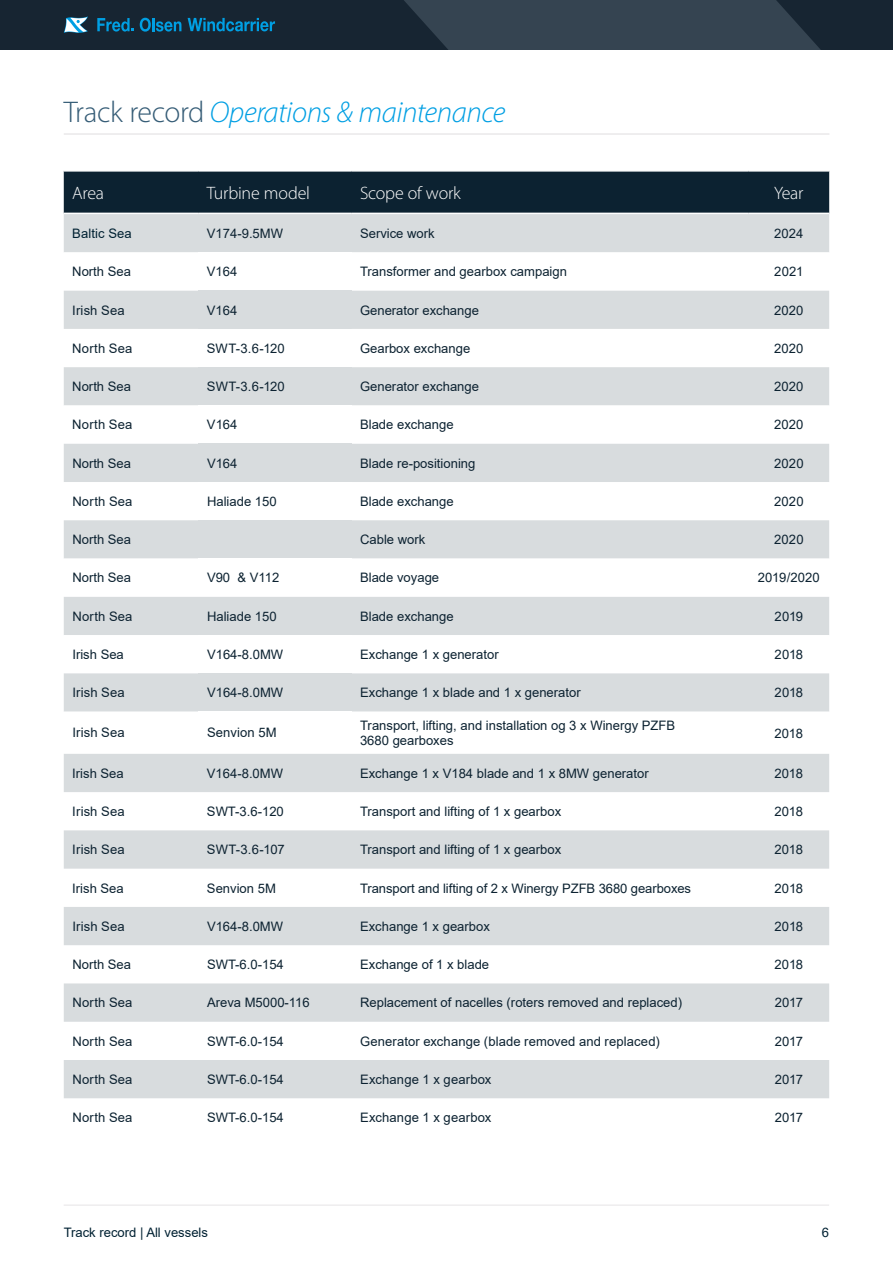
<style>
.page{position:relative;width:893px;height:1263px;background:#fff}
.page>*{position:absolute;margin:0;border:0;box-sizing:border-box;transform-origin:0 0}
.t1{font:italic 300 30px "Myriad Pro";letter-spacing:-.015em;color:#009fe3}
.t2{font:300 18px "Myriad Pro";letter-spacing:-.01em;color:#fff}
.t3{font:13.05px/15.8px "Arial";color:#0c2231}
.t4{font:13.05px "Arial";color:#002132}
.s1{font-style:normal;color:#355c76}
</style>
<div class="page">
<hr style="left:64px;top:1204px;width:765px;height:2px;background:#eeedee">
<hr style="left:64px;top:133px;width:765px;height:2px;background:#eeedee">
<svg style="left:0;top:0;width:893px;height:49px;background:#233543"></svg>
<svg style="left:64px;top:172px;width:765px;height:80px;background:#64727b"></svg>
<div style="left:198px;top:213px;width:153px;height:39px;background:#d8dcde"></div>
<svg style="left:64px;top:291px;width:765px;height:501px"></svg>
<div style="left:64px;top:830px;width:765px;height:39px;background:#d8dcde"></div>
<div style="left:64px;top:907px;width:765px;height:38px;background:#d8dcde"></div>
<div style="left:64px;top:983px;width:765px;height:39px;background:#d8dcde"></div>
<div style="left:64px;top:1060px;width:765px;height:38px;background:#d8dcde"></div>
<hr style="left:64px;top:213px;width:134px;height:1px;background:#fff">
<hr style="left:198px;top:213px;width:153px;height:1px;background:#fff">
<hr style="left:351px;top:213px;width:397px;height:1px;background:#fff">
<hr style="left:748px;top:213px;width:81px;height:1px;background:#fff">
<h1 class="t1" style="left:64px;top:96px;width:443px"><span class="s1">Track record</span> Operations &amp; maintenance</h1>
<h2 class="t2" style="left:72px;top:183px;width:33px">Area</h2>
<h2 class="t2" style="left:207px;top:183px;width:105px">Turbine model</h2>
<h2 class="t2" style="left:360px;top:183px;width:102px">Scope of work</h2>
<h2 class="t2" style="left:774px;top:183px;width:31px">Year</h2>
<p class="t4" style="left:72px;top:224px;width:61px">Baltic Sea</p>
<p class="t3" style="left:207px;top:225px;width:78px">V174-9.5MW</p>
<p class="t3" style="left:360px;top:225px;width:76px">Service work</p>
<p class="t3" style="left:774px;top:225px;width:31px">2024</p>
<p class="t3" style="left:72px;top:264px;width:60px">North Sea</p>
<p class="t3" style="left:207px;top:264px;width:32px">V164</p>
<p class="t3" style="left:360px;top:264px;width:208px">Transformer and gearbox campaign</p>
<p class="t3" style="left:774px;top:264px;width:31px">2021</p>
<p class="t3" style="left:72px;top:302px;width:54px">Irish Sea</p>
<p class="t3" style="left:207px;top:302px;width:32px">V164</p>
<p class="t3" style="left:360px;top:302px;width:120px">Generator exchange</p>
<p class="t3" style="left:774px;top:302px;width:31px">2020</p>
<p class="t3" style="left:72px;top:340px;width:62px">North Sea</p>
<p class="t3" style="left:207px;top:340px;width:79px">SWT-3.6-120</p>
<p class="t3" style="left:360px;top:340px;width:112px">Gearbox exchange</p>
<p class="t3" style="left:774px;top:340px;width:31px">2020</p>
<p class="t3" style="left:72px;top:378px;width:60px">North Sea</p>
<p class="t3" style="left:207px;top:378px;width:79px">SWT-3.6-120</p>
<p class="t3" style="left:360px;top:378px;width:120px">Generator exchange</p>
<p class="t3" style="left:774px;top:378px;width:31px">2020</p>
<p class="t3" style="left:72px;top:417px;width:62px">North Sea</p>
<p class="t3" style="left:207px;top:417px;width:32px">V164</p>
<p class="t3" style="left:360px;top:417px;width:95px">Blade exchange</p>
<p class="t3" style="left:774px;top:417px;width:31px">2020</p>
<p class="t3" style="left:72px;top:455px;width:60px">North Sea</p>
<p class="t3" style="left:207px;top:455px;width:32px">V164</p>
<p class="t3" style="left:360px;top:455px;width:117px">Blade re-positioning</p>
<p class="t3" style="left:774px;top:455px;width:31px">2020</p>
<p class="t3" style="left:72px;top:493px;width:62px">North Sea</p>
<p class="t3" style="left:207px;top:493px;width:71px">Haliade 150</p>
<p class="t3" style="left:360px;top:493px;width:95px">Blade exchange</p>
<p class="t3" style="left:774px;top:493px;width:31px">2020</p>
<p class="t3" style="left:72px;top:532px;width:60px">North Sea</p>
<p class="t3" style="left:360px;top:532px;width:67px">Cable work</p>
<p class="t3" style="left:774px;top:532px;width:31px">2020</p>
<p class="t3" style="left:72px;top:570px;width:60px">North Sea</p>
<p class="t3" style="left:207px;top:570px;width:74px">V90 &amp; V112</p>
<p class="t3" style="left:360px;top:570px;width:81px">Blade voyage</p>
<p class="t3" style="left:758px;top:570px;width:64px">2019/2020</p>
<p class="t3" style="left:72px;top:608px;width:62px">North Sea</p>
<p class="t3" style="left:207px;top:608px;width:71px">Haliade 150</p>
<p class="t3" style="left:360px;top:608px;width:95px">Blade exchange</p>
<p class="t3" style="left:775px;top:608px;width:30px">2019</p>
<p class="t3" style="left:72px;top:646px;width:53px">Irish Sea</p>
<p class="t3" style="left:207px;top:646px;width:78px">V164-8.0MW</p>
<p class="t3" style="left:360px;top:646px;width:140px">Exchange 1 x generator</p>
<p class="t3" style="left:775px;top:646px;width:30px">2018</p>
<p class="t3" style="left:72px;top:685px;width:54px">Irish Sea</p>
<p class="t3" style="left:207px;top:685px;width:78px">V164-8.0MW</p>
<p class="t3" style="left:360px;top:685px;width:222px">Exchange 1 x blade and 1 x generator</p>
<p class="t3" style="left:775px;top:685px;width:30px">2018</p>
<p class="t3" style="left:72px;top:725px;width:54px">Irish Sea</p>
<p class="t3" style="left:207px;top:725px;width:71px">Senvion 5M</p>
<p class="t3" style="left:360px;top:717px;width:317px">Transport, lifting, and installation og 3 x Winergy PZFB<br>3680 gearboxes</p>
<p class="t3" style="left:774px;top:725px;width:30px">2018</p>
<p class="t3" style="left:72px;top:765px;width:53px">Irish Sea</p>
<p class="t3" style="left:207px;top:765px;width:78px">V164-8.0MW</p>
<p class="t3" style="left:360px;top:765px;width:290px">Exchange 1 x V184 blade and 1 x 8MW generator</p>
<p class="t3" style="left:774px;top:765px;width:30px">2018</p>
<p class="t3" style="left:72px;top:803px;width:54px">Irish Sea</p>
<p class="t3" style="left:207px;top:803px;width:78px">SWT-3.6-120</p>
<p class="t3" style="left:360px;top:803px;width:203px">Transport and lifting of 1 x gearbox</p>
<p class="t3" style="left:774px;top:803px;width:30px">2018</p>
<p class="t3" style="left:72px;top:842px;width:54px">Irish Sea</p>
<p class="t3" style="left:207px;top:842px;width:79px">SWT-3.6-107</p>
<p class="t3" style="left:360px;top:842px;width:203px">Transport and lifting of 1 x gearbox</p>
<p class="t3" style="left:774px;top:842px;width:30px">2018</p>
<p class="t3" style="left:72px;top:880px;width:53px">Irish Sea</p>
<p class="t3" style="left:207px;top:880px;width:70px">Senvion 5M</p>
<p class="t3" style="left:360px;top:880px;width:333px">Transport and lifting of 2 x Winergy PZFB 3680 gearboxes</p>
<p class="t3" style="left:774px;top:880px;width:30px">2018</p>
<p class="t3" style="left:72px;top:918px;width:54px">Irish Sea</p>
<p class="t3" style="left:207px;top:918px;width:78px">V164-8.0MW</p>
<p class="t3" style="left:360px;top:918px;width:131px">Exchange 1 x gearbox</p>
<p class="t3" style="left:775px;top:918px;width:30px">2018</p>
<p class="t3" style="left:72px;top:956px;width:60px">North Sea</p>
<p class="t3" style="left:207px;top:956px;width:78px">SWT-6.0-154</p>
<p class="t3" style="left:360px;top:956px;width:131px">Exchange of 1 x blade</p>
<p class="t3" style="left:775px;top:956px;width:30px">2018</p>
<p class="t3" style="left:72px;top:995px;width:62px">North Sea</p>
<p class="t3" style="left:207px;top:995px;width:104px">Areva M5000-116</p>
<p class="t3" style="left:360px;top:995px;width:324px">Replacement of nacelles (roters removed and replaced)</p>
<p class="t3" style="left:775px;top:995px;width:30px">2017</p>
<p class="t3" style="left:72px;top:1033px;width:62px">North Sea</p>
<p class="t3" style="left:207px;top:1033px;width:78px">SWT-6.0-154</p>
<p class="t3" style="left:360px;top:1033px;width:301px">Generator exchange (blade removed and replaced)</p>
<p class="t3" style="left:775px;top:1033px;width:30px">2017</p>
<p class="t3" style="left:72px;top:1071px;width:62px">North Sea</p>
<p class="t3" style="left:207px;top:1071px;width:78px">SWT-6.0-154</p>
<p class="t3" style="left:360px;top:1071px;width:133px">Exchange 1 x gearbox</p>
<p class="t3" style="left:775px;top:1071px;width:30px">2017</p>
<p class="t3" style="left:72px;top:1109px;width:62px">North Sea</p>
<p class="t3" style="left:207px;top:1109px;width:78px">SWT-6.0-154</p>
<p class="t3" style="left:360px;top:1109px;width:133px">Exchange 1 x gearbox</p>
<p class="t3" style="left:775px;top:1109px;width:30px">2017</p>
<p class="t4" style="left:64px;top:1224px;width:146px">Track record | All vessels</p>
<p class="t4" style="left:822px;top:1224px;width:9px">6</p>
</div>
